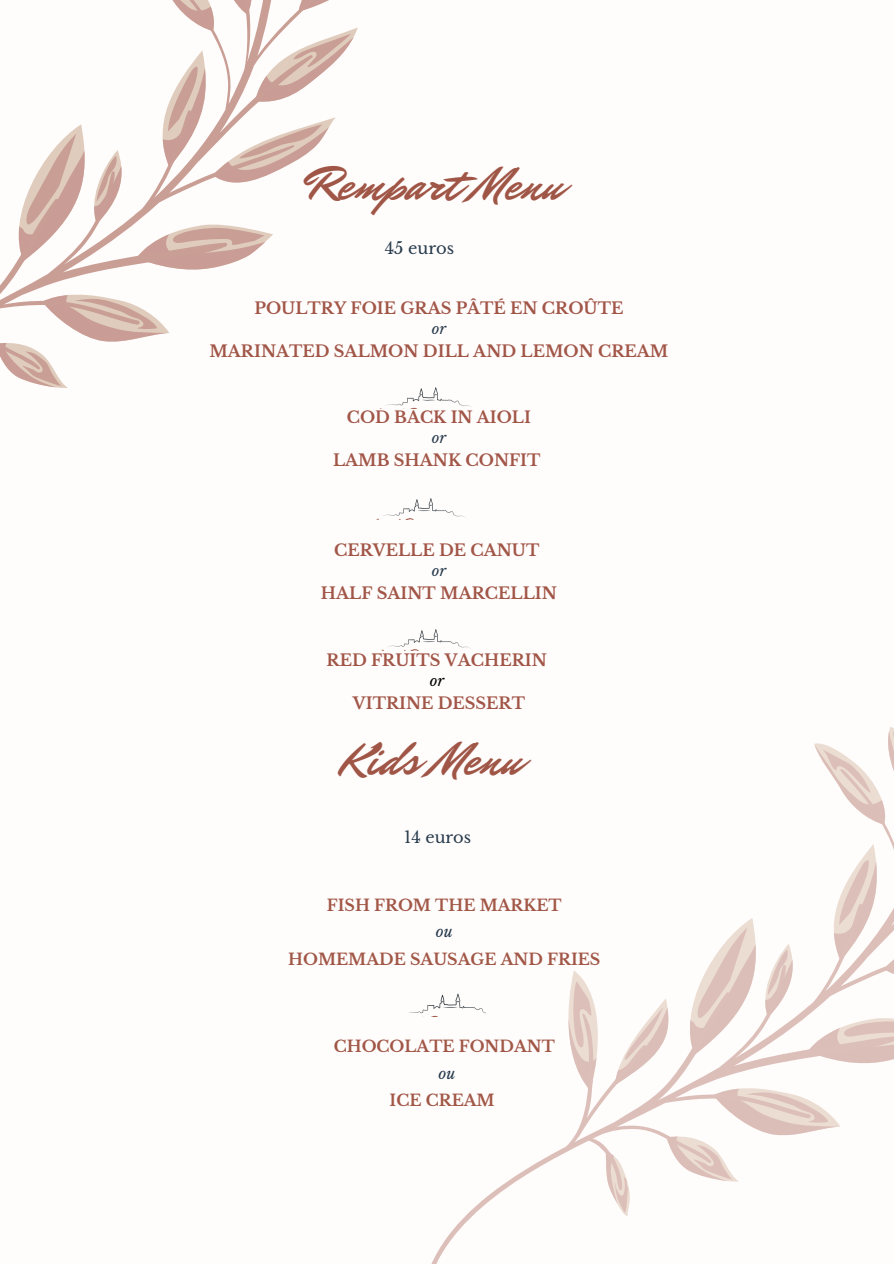
<style>
.page{position:relative;width:894px;height:1264px;background:#fff}
.page>*{position:absolute;margin:0;border:0;box-sizing:border-box;transform-origin:0 0}
.t1{font:47.85px "Mr Dafoe";color:#a05646}
.t2{font:16.35px "Libre Baskerville";color:#273b4c}
.t3{font:16.2px "Libre Baskerville";color:#273b4c}
.t4{font:700 16.05px "Libre Baskerville";color:#a15647}
.t5{font:700 15.9px "Libre Baskerville";color:#a15746}
.t6{font:italic 15.15px "Libre Baskerville";color:#273b4c}
.t7{font:italic 14.7px "Libre Baskerville";color:#273b4c}
.t8{font:italic 14.7px "Libre Baskerville";color:#000}
</style>
<div class="page">
<img style="left:409px;top:1011px;width:12px;height:2px">
<svg style="left:888px;top:727px;width:5px;height:9px"></svg>
<svg style="left:421px;top:736px;width:472px;height:527px"></svg>
<svg style="left:0;top:0;width:358px;height:388px"></svg>
<img style="left:377px;top:498px;width:88px;height:21px">
<img style="left:382px;top:629px;width:88px;height:21px">
<img style="left:385px;top:387px;width:87px;height:21px">
<h1 class="t1" style="left:306px;top:152px;width:258px">Rempart Menu</h1>
<p class="t2" style="left:384px;top:238px;width:71px">45 euros</p>
<p class="t4" style="left:254px;top:298px;width:370px">POULTRY FOIE GRAS PÂTÉ EN CROÛTE</p>
<p class="t7" style="left:431px;top:320px;width:16px">or</p>
<p class="t4" style="left:209px;top:341px;width:460px">MARINATED SALMON DILL AND LEMON CREAM</p>
<h2 class="t4" style="left:347px;top:407px;width:185px">COD BACK IN AIOLI</h2>
<h2 class="t7" style="left:431px;top:429px;width:16px">or</h2>
<h2 class="t4" style="left:333px;top:450px;width:209px">LAMB SHANK CONFIT</h2>
<p class="t4" style="left:334px;top:540px;width:207px">CERVELLE DE CANUT</p>
<p class="t7" style="left:431px;top:562px;width:16px">or</p>
<p class="t4" style="left:321px;top:583px;width:237px">HALF SAINT MARCELLIN</p>
<h2 class="t4" style="left:326px;top:650px;width:222px">RED FRUITS VACHERIN</h2>
<h2 class="t8" style="left:429px;top:672px;width:16px">or</h2>
<p class="t4" style="left:352px;top:693px;width:174px">VITRINE DESSERT</p>
<p class="t1" style="left:343px;top:727px;width:180px">Kids Menu</p>
<p class="t3" style="left:404px;top:826px;width:69px">14 euros</p>
<p class="t5" style="left:327px;top:895px;width:236px">FISH FROM THE MARKET</p>
<h3 class="t6" style="left:435px;top:922px;width:18px">ou</h3>
<h3 class="t5" style="left:288px;top:949px;width:314px">HOMEMADE SAUSAGE AND FRIES</h3>
<h3 class="t5" style="left:333px;top:1036px;width:222px">CHOCOLATE FONDANT</h3>
<p class="t6" style="left:438px;top:1063px;width:18px">ou</p>
<h3 class="t5" style="left:389px;top:1090px;width:107px">ICE CREAM</h3>
</div>
